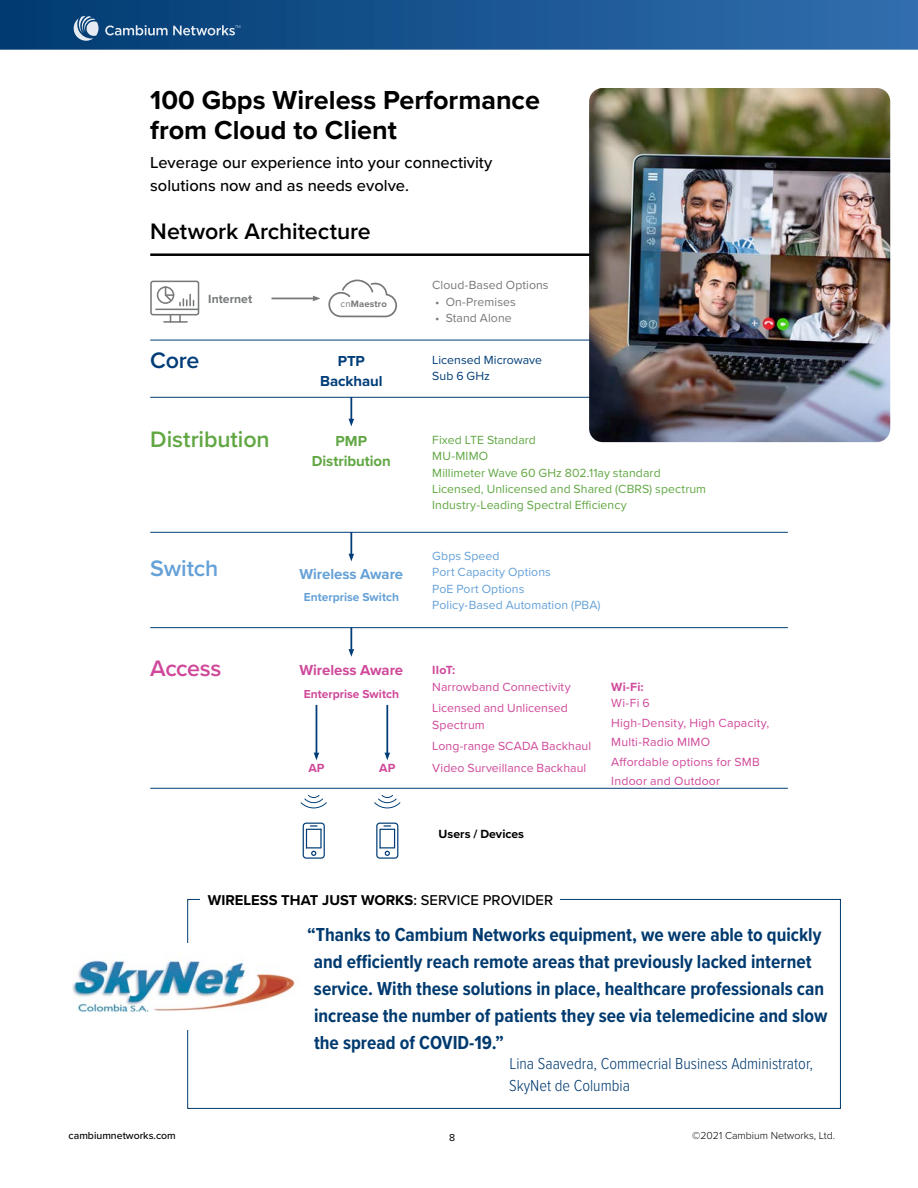
<style>
.page{position:relative;width:918px;height:1188px;background:#fff}
.page>*{position:absolute;margin:0;border:0;box-sizing:border-box;transform-origin:0 0}
.t1{font:700 27px/30px "Proxima Nova";color:#000}
.t2{font:600 23.25px "Proxima Nova";letter-spacing:-.005em;color:#000}
.t3{font:600 23.25px "Proxima Nova";color:#61a743}
.t4{font:600 23.25px "Proxima Nova";letter-spacing:-.02em;color:#cf489a}
.t5{font:600 23.25px "Proxima Nova";letter-spacing:-.005em;color:#65a1d7}
.t6{font:600 23.25px "Proxima Nova";color:#003d78}
.t7{font:700 19.5px/27px "Proxima Nova Cond";color:#003a6f}
.t8{font:500 16.5px "Proxima Nova";color:#000}
.t9{font:300 16.5px/22.5px "Proxima Nova Cond";color:#003a6f}
.t10{font:700 15px "Proxima Nova";letter-spacing:-.005em;color:#61a743}
.t11{font:700 15px "Proxima Nova";letter-spacing:-.005em;color:#cf489a}
.t12{font:700 15px "Proxima Nova";letter-spacing:-.005em;color:#65a1d7}
.t13{font:700 15px "Proxima Nova";letter-spacing:-.005em;color:#003d78}
.t14{font:700 14.7px "Proxima Nova";color:#000}
.t15{font:12.3px/16.5px "Proxima Nova";letter-spacing:.01em;color:#cf489a}
.t16{font:12.3px "Proxima Nova";letter-spacing:.005em;color:#61a743}
.t17{font:12.3px "Proxima Nova";letter-spacing:.005em;color:#65a1d7}
.t18{font:12.3px "Proxima Nova";letter-spacing:.005em;color:#76787a}
.t19{font:12.3px "Proxima Nova";letter-spacing:.005em;color:#003d78}
.t20{font:700 12.3px "Proxima Nova";letter-spacing:.005em;color:#cf489a}
.t21{font:700 12.3px "Proxima Nova";color:#000}
.t22{font:700 12.3px "Proxima Nova";color:#76787a}
.t23{font:700 12px "Proxima Nova";color:#cf489a}
.t24{font:700 12px "Proxima Nova";color:#65a1d7}
.t25{font:300 10.5px "Proxima Nova";color:#000}
.t26{font:500 10.5px "Proxima Nova";color:#000}
.t27{font:10.5px "Proxima Nova";color:#000}
.t28{font:700 9.6px "Proxima Nova";letter-spacing:.01em;color:#76787a}
.s1{font-weight:400}
.s2{font-weight:600}
.s3{font-weight:500}
</style>
<div class="page">
<svg style="left:0;top:0;width:918px;height:50px;background:#1b5691"></svg>
<svg style="left:105px;top:25px;width:135px;height:10px"></svg>
<svg style="left:74px;top:16px;width:25px;height:25px"></svg>
<svg style="left:301px;top:823px;width:22px;height:36px"></svg>
<hr style="left:150px;top:253px;width:638px;height:3px;background:#000">
<hr style="left:150px;top:397px;width:638px;height:1px;background:#003d78">
<hr style="left:150px;top:532px;width:638px;height:1px;background:#003d78">
<hr style="left:150px;top:788px;width:638px;height:1px;background:#003d78">
<svg style="left:301px;top:795px;width:26px;height:14px"></svg>
<svg style="left:303px;top:823px;width:22px;height:36px"></svg>
<svg style="left:374px;top:795px;width:26px;height:14px"></svg>
<svg style="left:376px;top:823px;width:22px;height:36px"></svg>
<hr style="left:350px;top:397px;width:2px;height:22px;background:#003d78">
<svg style="left:349px;top:419px;width:5px;height:7px"></svg>
<hr style="left:350px;top:532px;width:2px;height:22px;background:#003d78">
<svg style="left:349px;top:554px;width:5px;height:7px"></svg>
<hr style="left:316px;top:705px;width:1px;height:48px;background:#003d78">
<svg style="left:314px;top:753px;width:5px;height:7px"></svg>
<hr style="left:386px;top:705px;width:2px;height:48px;background:#003d78">
<svg style="left:385px;top:753px;width:5px;height:7px"></svg>
<hr style="left:150px;top:340px;width:638px;height:1px;background:#003d78">
<hr style="left:150px;top:627px;width:638px;height:1px;background:#003d78">
<hr style="left:350px;top:627px;width:2px;height:22px;background:#003d78">
<svg style="left:349px;top:649px;width:5px;height:8px"></svg>
<hr style="left:272px;top:298px;width:41px;height:1px;background:#76787a">
<svg style="left:313px;top:296px;width:8px;height:5px"></svg>
<svg style="left:150px;top:281px;width:49px;height:42px"></svg>
<svg style="left:328px;top:280px;width:69px;height:37px"></svg>
<img style="left:589px;top:88px;width:301px;height:354px">
<img style="left:73px;top:960px;width:222px;height:52px">
<p class="t1" style="left:150px;top:84px;width:391px">100 Gbps Wireless Performance from Cloud to Client</p>
<p class="t8" style="left:150px;top:151px;width:343px">Leverage our experience into your connectivity</p>
<p class="t8" style="left:150px;top:173px;width:260px">solutions now and as needs evolve.</p>
<p class="t2" style="left:150px;top:214px;width:222px">Network Architecture</p>
<p class="t22" style="left:208px;top:290px;width:45px">Internet</p>
<p class="t6" style="left:150px;top:343px;width:51px">Core</p>
<p class="t28" style="left:341px;top:297px;width:48px"><span class="s1">cn</span>Maestro</p>
<p class="t13" style="left:338px;top:350px;width:29px">PTP</p>
<p class="t13" style="left:320px;top:370px;width:64px">Backhaul</p>
<p class="t3" style="left:150px;top:422px;width:121px">Distribution</p>
<p class="t10" style="left:336px;top:430px;width:33px">PMP</p>
<p class="t10" style="left:312px;top:450px;width:81px">Distribution</p>
<p class="t5" style="left:150px;top:551px;width:70px">Switch</p>
<p class="t12" style="left:299px;top:562px;width:105px">Wireless Aware</p>
<p class="t24" style="left:304px;top:588px;width:97px">Enterprise Switch</p>
<p class="t4" style="left:150px;top:651px;width:73px">Access</p>
<p class="t11" style="left:299px;top:659px;width:105px">Wireless Aware</p>
<p class="t23" style="left:304px;top:685px;width:97px">Enterprise Switch</p>
<p class="t20" style="left:308px;top:759px;width:18px">AP</p>
<p class="t20" style="left:379px;top:759px;width:18px">AP</p>
<p class="t18" style="left:432px;top:276px;width:118px">Cloud-Based Options</p>
<p class="t18" style="left:435px;top:292px;width:82px">• On-Premises</p>
<p class="t18" style="left:435px;top:309px;width:78px">• Stand Alone</p>
<p class="t19" style="left:432px;top:351px;width:111px">Licensed Microwave</p>
<p class="t19" style="left:432px;top:367px;width:59px">Sub 6 GHz</p>
<p class="t16" style="left:432px;top:431px;width:105px">Fixed LTE Standard</p>
<p class="t16" style="left:432px;top:447px;width:57px">MU-MIMO</p>
<p class="t16" style="left:432px;top:464px;width:230px">Millimeter Wave 60 GHz 802.11ay standard</p>
<p class="t16" style="left:432px;top:480px;width:275px">Licensed, Unlicensed and Shared (CBRS) spectrum</p>
<p class="t16" style="left:432px;top:496px;width:196px">Industry-Leading Spectral Efficiency</p>
<p class="t17" style="left:432px;top:547px;width:69px">Gbps Speed</p>
<p class="t17" style="left:432px;top:563px;width:120px">Port Capacity Options</p>
<p class="t17" style="left:432px;top:579px;width:94px">PoE Port Options</p>
<p class="t17" style="left:432px;top:596px;width:170px">Policy-Based Automation (PBA)</p>
<p class="t20" style="left:432px;top:661px;width:24px">IIoT:</p>
<p class="t15" style="left:432px;top:678px;width:140px">Narrowband Connectivity</p>
<p class="t15" style="left:432px;top:699px;width:137px">Licensed and Unlicensed<br>Spectrum</p>
<p class="t15" style="left:432px;top:737px;width:160px">Long-range SCADA Backhaul</p>
<p class="t15" style="left:432px;top:759px;width:156px">Video Surveillance Backhaul</p>
<p class="t21" style="left:439px;top:824px;width:87px">Users / Devices</p>
<p class="t20" style="left:611px;top:678px;width:34px">Wi-Fi:</p>
<p class="t15" style="left:611px;top:695px;width:40px">Wi-Fi 6</p>
<p class="t15" style="left:611px;top:713px;width:160px;line-height:19.5px">High-Density, High Capacity,<br>Multi-Radio MIMO</p>
<p class="t15" style="left:611px;top:753px;width:150px">Affordable options for SMB</p>
<p class="t15" style="left:611px;top:773px;width:110px">Indoor and Outdoor</p>
<p class="t14" style="left:208px;top:889px;width:347px">WIRELESS THAT JUST WORKS<span class="s2">:</span> <span class="s3">SERVICE PROVIDER</span></p>
<p class="t7" style="left:314px;top:921px;width:515px;text-indent:-7px">“Thanks to Cambium Networks equipment, we were able to quickly and efficiently reach remote areas that previously lacked internet service. With these solutions in place, healthcare professionals can increase the number of patients they see via telemedicine and slow the spread of COVID-19.”</p>
<p class="t9" style="left:509px;top:1051px;width:305px">Lina Saavedra, Commecrial Business Administrator,<br>SkyNet de Columbia</p>
<p class="t26" style="left:69px;top:1128px;width:109px">cambiumnetworks.com</p>
<p class="t25" style="left:692px;top:1128px;width:144px">©2021 Cambium Networks, Ltd.</p>
<p class="t27" style="left:449px;top:1130px;width:8px">8</p>
</div>
